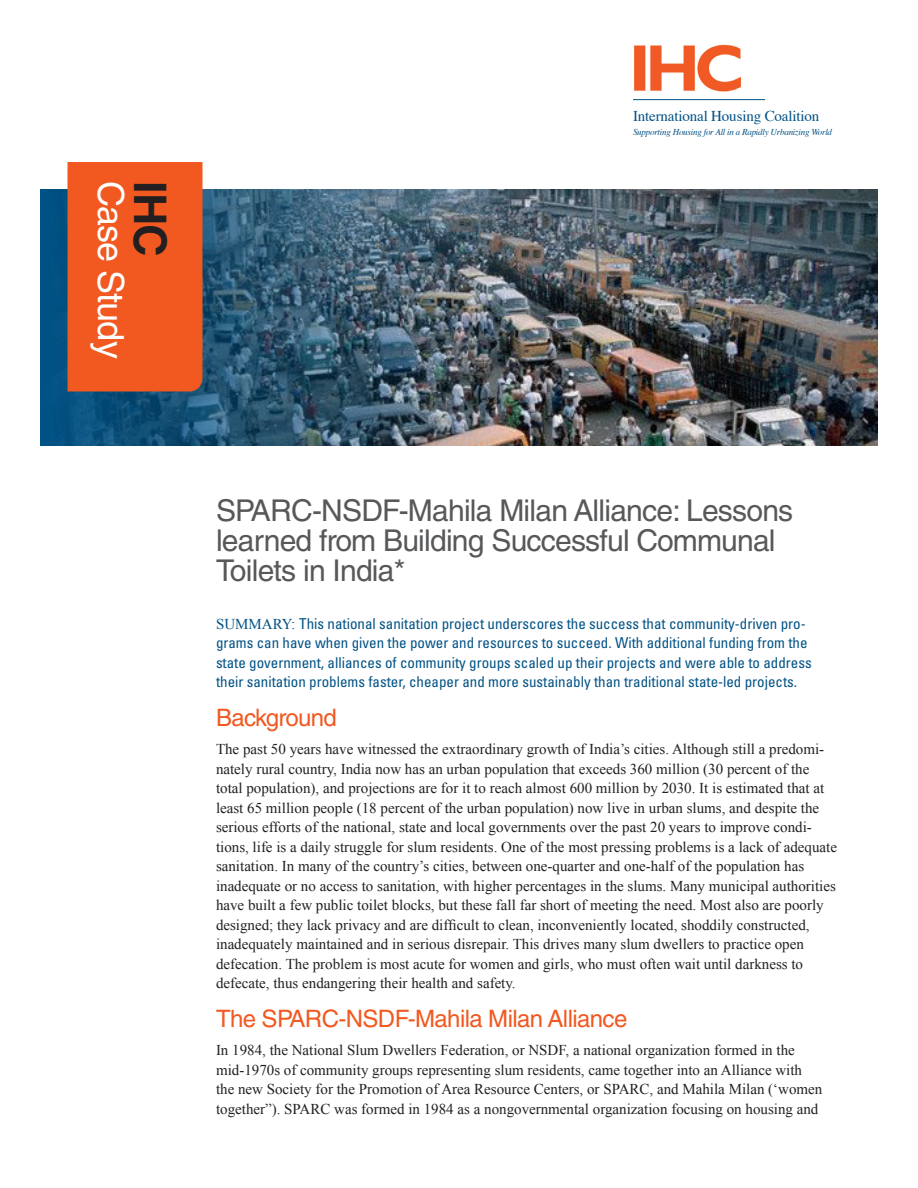
<style>
.page{position:relative;width:918px;height:1188px;background:#fff}
.page>*{position:absolute;margin:0;border:0;box-sizing:border-box;transform-origin:0 0}
.t1{font:700 45px "Helvetica LT Std";color:#231f20}
.t2{font:36px "Helvetica LT Std";letter-spacing:-.025em;color:#fff}
.t3{font:30px/30px "Helvetica LT Std";letter-spacing:-.025em;color:#57585a}
.t4{font:24px "Helvetica LT Std";letter-spacing:-.025em;color:#f15921}
.t5{font:15px/19.5px "Times New Roman";color:#231f20}
.t6{font:condensed 15px/19.5px "Univers LT Std";color:#005285}
.t7{font:15px "Times";letter-spacing:-.01em;color:#005285}
.t8{font:italic 9px "Times";letter-spacing:-.025em;color:#005285}
.s1{font-family:"Times New Roman";font-stretch:normal}
</style>
<div class="page">
<img style="left:526px;top:189px;width:352px;height:257px">
<img style="left:40px;top:189px;width:486px;height:257px">
<div style="left:68px;top:162px;width:134px;height:230px;background:#f15921"></div>
<img style="left:633px;top:44px;width:109px;height:48px">
<hr style="left:633px;top:99px;width:132px;height:1px;background:#005285">
<p class="t2" style="left:132px;top:181px;width:179px;rotate:90deg">Case Study</p>
<p class="t1" style="left:178px;top:181px;width:77px;rotate:90deg">IHC</p>
<p class="t7" style="left:633px;top:102px;width:188px">International Housing Coalition</p>
<p class="t8" style="left:633px;top:124px;width:201px">Supporting Housing for All in a Rapidly Urbanizing World</p>
<p class="t3" style="left:216px;top:495px;width:579px">SPARC-NSDF-Mahila Milan Alliance: Lessons learned from Building Successful Communal<br>Toilets in India*</p>
<p class="t6" style="left:216px;top:613px;width:597px"><span class="s1">SUMMARY:</span> This national sanitation project underscores the success that community-driven pro&shy;grams can have when given the power and resources to succeed. With additional funding from the state government, alliances of community groups scaled up their projects and were able to address their sanitation problems faster, cheaper and more sustainably than traditional state-led projects.</p>
<p class="t4" style="left:216px;top:704px;width:122px">Background</p>
<p class="t5" style="left:216px;top:739px;width:623px">The past 50 years have witnessed the extraordinary growth of India’s cities. Although still a predomi&shy;nately rural country, India now has an urban population that exceeds 360 million (30 percent of the total population), and projections are for it to reach almost 600 million by 2030. It is estimated that at least 65 million people (18 percent of the urban population) now live in urban slums, and despite the serious efforts of the national, state and local governments over the past 20 years to improve condi&shy;tions, life is a daily struggle for slum residents. One of the most pressing problems is a lack of adequate sanitation. In many of the country’s cities, between one-quarter and one-half of the population has inadequate or no access to sanitation, with higher percentages in the slums. Many municipal authorities have built a few public toilet blocks, but these fall far short of meeting the need. Most also are poorly designed; they lack privacy and are difficult to clean, inconveniently located, shoddily constructed, inadequately maintained and in serious disrepair. This drives many slum dwellers to practice open defecation. The problem is most acute for women and girls, who must often wait until darkness to defecate, thus endangering their health and safety.</p>
<p class="t4" style="left:216px;top:1005px;width:413px">The SPARC-NSDF-Mahila Milan Alliance</p>
<p class="t5" style="left:216px;top:1040px;width:608px">In 1984, the National Slum Dwellers Federation, or NSDF, a national organization formed in the mid-1970s of community groups representing slum residents, came together into an Alliance with the new Society for the Promotion of Area Resource Centers, or SPARC, and Mahila Milan (‘women together”). SPARC was formed in 1984 as a nongovernmental organization focusing on housing and</p>
</div>
